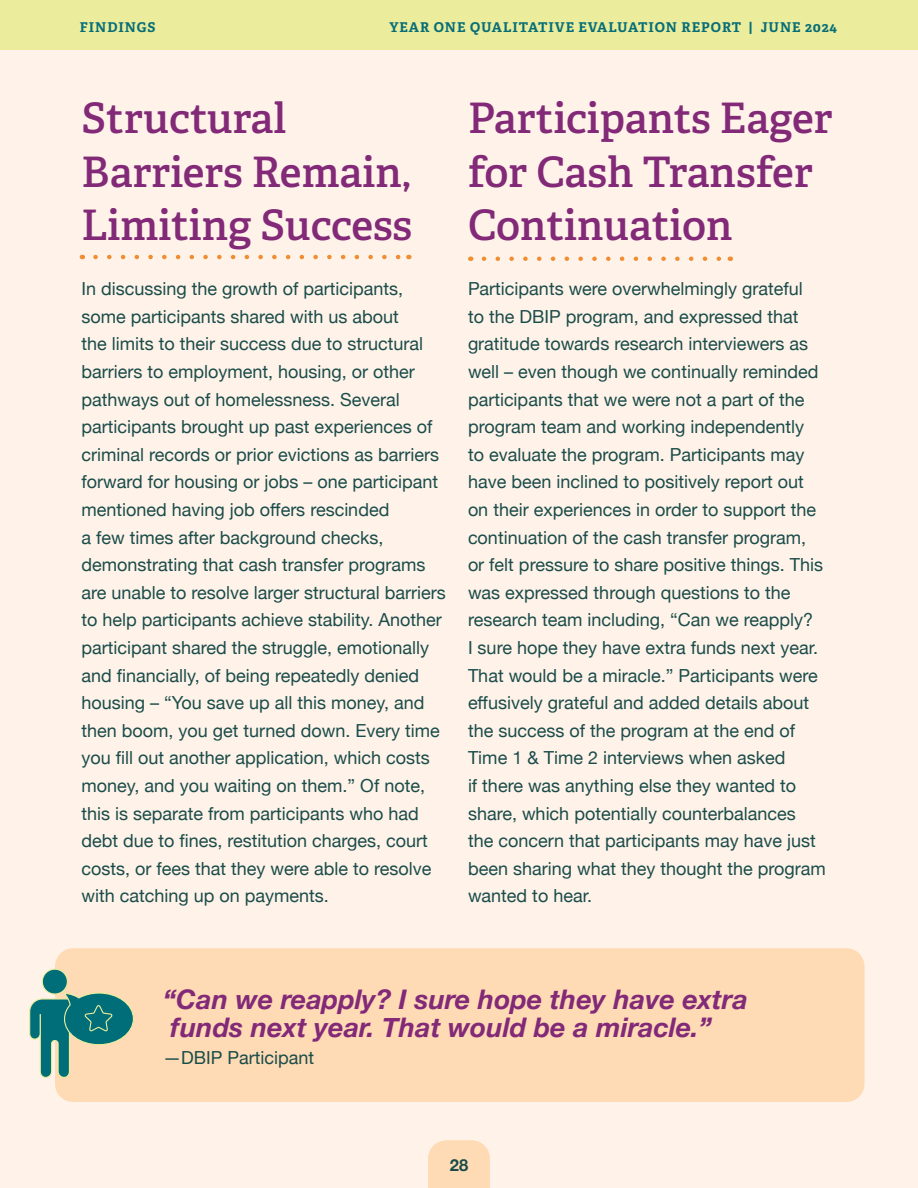
<style>
.page{position:relative;width:918px;height:1188px;background:#fff3e9}
.page>*{position:absolute;margin:0;border:0;box-sizing:border-box;transform-origin:0 0}
.t1{font:600 42px/53.4px "Adelle";color:#822978}
.t2{font:italic 700 27px/27.6px "Helvetica Neue";color:#822978}
.t3{font:18px/27.6px "Helvetica Neue";color:#1b4c4a}
.t4{font:700 16.5px "Helvetica Neue";color:#1b4c4a}
.t5{font:700 13.5px "Adelle";letter-spacing:.07em;color:#076d77}
</style>
<div class="page">
<div style="left:0;top:0;width:918px;height:50px;background:#ebed9c"></div>
<div style="left:428px;top:1140px;width:62px;height:48px;background:#fedbb4"></div>
<svg style="left:95px;top:255px;width:306px;height:4px"></svg>
<svg style="left:484px;top:256px;width:237px;height:5px"></svg>
<div style="left:55px;top:948px;width:810px;height:154px;background:#fedbb4;border-radius:18px"></div>
<div style="left:42px;top:969px;width:25px;height:25px;background:#006e78;border-radius:50%"></div>
<div style="left:42px;top:969px;width:26px;height:26px;border:1px solid #ebed9c;border-radius:50%"></div>
<svg style="left:29px;top:992px;width:105px;height:86px"></svg>
<p class="t5" style="left:80px;top:18px;width:77px">FINDINGS</p>
<p class="t5" style="left:389px;top:18px;width:449px">YEAR ONE QUALITATIVE EVALUATION REPORT | JUNE 2024</p>
<p class="t5" style="left:607px;top:18px;width:195px">DBIP RESEARCH REPORT -</p>
<h1 class="t1" style="left:82px;top:92px;width:332px">Structural<br>Barriers Remain,<br>Limiting Success</h1>
<p class="t3" style="left:82px;top:276px;width:366px">In discussing the growth of participants, some participants shared with us about<br>the limits to their success due to structural barriers to employment, housing, or other pathways out of homelessness. Several participants brought up past experiences of criminal records or prior evictions as barriers forward for housing or jobs – one participant mentioned having job offers rescinded<br>a few times after background checks, demonstrating that cash transfer programs are unable to resolve larger structural barriers to help participants achieve stability. Another participant shared the struggle, emotionally and financially, of being repeatedly denied housing – “You save up all this money, and then boom, you get turned down. Every time you fill out another application, which costs money, and you waiting on them.” Of note, this is separate from participants who had debt due to fines, restitution charges, court costs, or fees that they were able to resolve with catching up on payments.</p>
<h1 class="t1" style="left:468px;top:92px;width:366px">Participants Eager for Cash Transfer<br>Continuation</h1>
<p class="t3" style="left:468px;top:276px;width:359px">Participants were overwhelmingly grateful<br>to the DBIP program, and expressed that gratitude towards research interviewers as well – even though we continually reminded participants that we were not a part of the program team and working independently<br>to evaluate the program. Participants may have been inclined to positively report out on their experiences in order to support the continuation of the cash transfer program, or felt pressure to share positive things. This was expressed through questions to the research team including, “Can we reapply?<br>I sure hope they have extra funds next year.<br>That would be a miracle.” Participants were effusively grateful and added details about the success of the program at the end of Time 1 &amp; Time 2 interviews when asked<br>if there was anything else they wanted to share, which potentially counterbalances<br>the concern that participants may have just been sharing what they thought the program wanted to hear.</p>
<h2 class="t2" style="left:163px;top:986px;width:586px">“Can we reapply? I sure hope they have extra funds next year. That would be a miracle.”</h2>
<p class="t3" style="left:163px;top:1045px;width:153px">—DBIP Participant</p>
<p class="t4" style="left:450px;top:1152px;width:20px">28</p>
</div>
